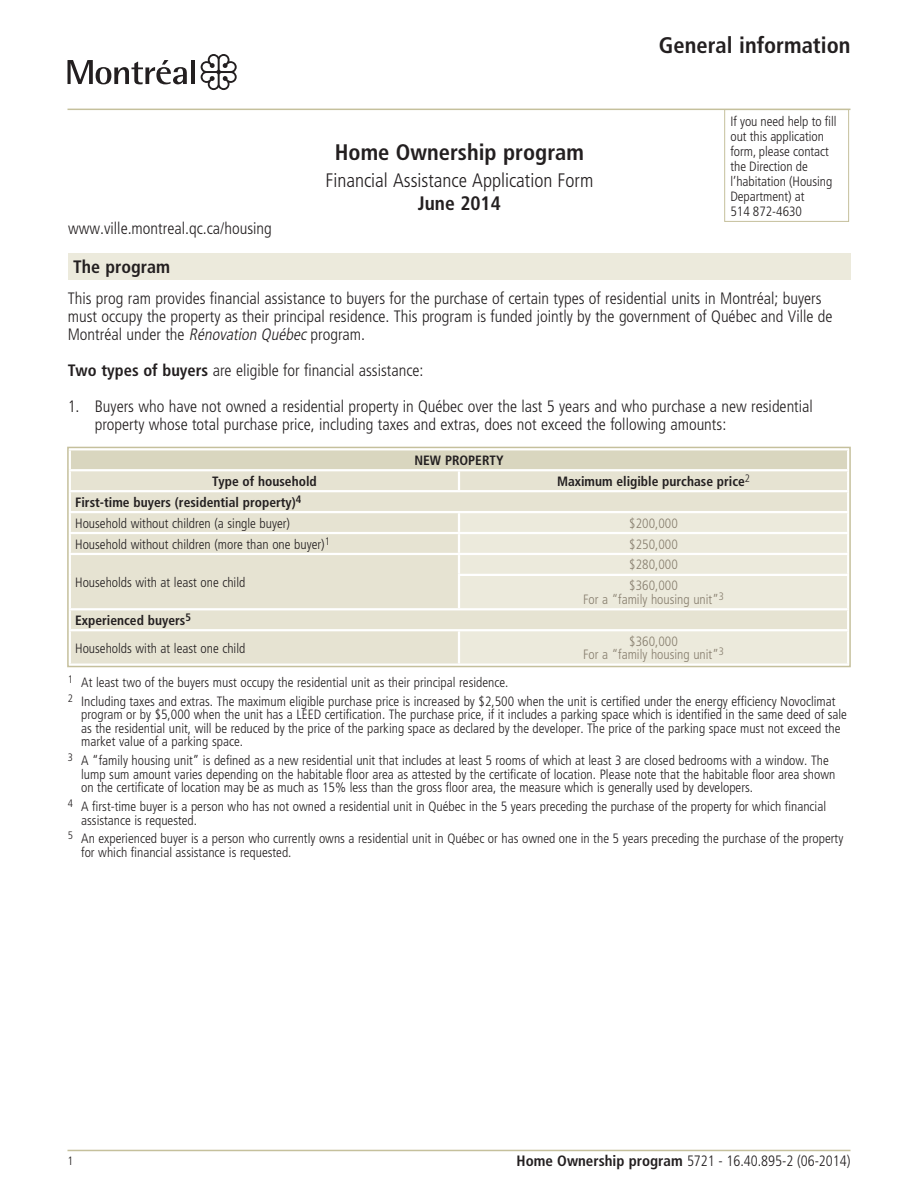
<style>
.page{position:relative;width:918px;height:1188px;background:#fff}
.page>*{position:absolute;margin:0;border:0;box-sizing:border-box;transform-origin:0 0}
.t1{font:700 condensed 22.5px "Frutiger";color:#231f20}
.t2{font:300 condensed 19.5px "Frutiger";color:#231f20}
.t3{font:700 condensed 19.5px "Frutiger";color:#231f20}
.t4{font:700 condensed 18px "Frutiger";color:#231f20}
.t5{font:300 condensed 16.5px/18px "Frutiger";color:#231f20}
.t6{font:300 condensed 15px "Frutiger";letter-spacing:-.005em;color:#231f20}
.t7{font:300 condensed 13.5px/13.5px "Frutiger";color:#231f20}
.t8{font:300 condensed 13.5px/20.9px "Frutiger";color:#887f6f}
.t9{font:700 condensed 13.5px "Frutiger";color:#231f20}
.t10{font:300 condensed 12px "Frutiger";color:#231f20}
.s1{font-style:italic}
.s2{font-weight:700}
</style>
<div class="page">
<svg style="left:68px;top:60px;width:119px;height:24px"></svg>
<hr style="left:191px;top:60px;width:4px;height:24px;background:#231f20">
<svg style="left:201px;top:54px;width:36px;height:36px"></svg>
<hr style="left:68px;top:109px;width:782px;height:1px;background:#c5c09c">
<div style="left:68px;top:253px;width:783px;height:27px;background:#eceadc"></div>
<hr style="left:68px;top:1150px;width:782px;height:1px;background:#c5c09c">
<div style="left:70px;top:449px;width:778px;height:21px;background:#d9d6bf"></div>
<div style="left:71px;top:471px;width:776px;height:193px;background:#e6e3d2"></div>
<svg style="left:459px;top:513px;width:388px;height:151px;background:#ebe9db"></svg>
<hr style="left:69px;top:469px;width:390px;height:2px;background:#fff">
<hr style="left:459px;top:469px;width:390px;height:2px;background:#fff">
<svg style="left:458px;top:471px;width:2px;height:19px"></svg>
<hr style="left:69px;top:490px;width:390px;height:2px;background:#fff">
<hr style="left:459px;top:490px;width:390px;height:2px;background:#fff">
<hr style="left:69px;top:511px;width:390px;height:2px;background:#fff">
<hr style="left:459px;top:511px;width:390px;height:2px;background:#fff">
<hr style="left:69px;top:532px;width:390px;height:2px;background:#fff">
<svg style="left:70px;top:450px;width:1px;height:43px"></svg>
<hr style="left:459px;top:532px;width:390px;height:2px;background:#fff">
<hr style="left:69px;top:553px;width:390px;height:2px;background:#fff">
<hr style="left:459px;top:553px;width:390px;height:2px;background:#fff">
<svg style="left:458px;top:513px;width:2px;height:61px"></svg>
<svg style="left:847px;top:450px;width:1px;height:43px"></svg>
<hr style="left:458px;top:574px;width:391px;height:2px;background:#fff">
<hr style="left:458px;top:576px;width:2px;height:32px;background:#fff">
<hr style="left:69px;top:608px;width:390px;height:2px;background:#fff">
<hr style="left:459px;top:608px;width:390px;height:2px;background:#fff">
<hr style="left:69px;top:629px;width:390px;height:2px;background:#fff">
<hr style="left:459px;top:629px;width:390px;height:2px;background:#fff">
<hr style="left:458px;top:631px;width:2px;height:33px;background:#fff">
<div style="left:67px;top:447px;width:784px;height:220px;border:2px solid #c5c09c"></div>
<div style="left:724px;top:109px;width:125px;height:113px;border:1px solid #c5c09c"></div>
<h1 class="t1" style="left:335px;top:138px;width:251px">Home Ownership program</h1>
<h2 class="t2" style="left:325px;top:170px;width:269px">Financial Assistance Application Form</h2>
<h2 class="t3" style="left:418px;top:192px;width:84px">June 2014</h2>
<h1 class="t1" style="left:659px;top:32px;width:193px">General information</h1>
<p class="t7" style="left:730px;top:114px;width:108px;line-height:15px">If you need help to fill out this application form, please contact the Direction de l’habitation (Housing<br>Department) at<br>514 872-4630</p>
<p class="t5" style="left:68px;top:219px;width:205px">www.ville.montreal.qc.ca/housing</p>
<h3 class="t4" style="left:73px;top:256px;width:98px">The program</h3>
<p class="t5" style="left:68px;top:290px;width:766px">This prog ram provides financial assistance to buyers for the purchase of certain types of residential units in Montréal; buyers must occupy the property as their principal residence. This program is funded jointly by the government of Québec and Ville de<br>Montréal under the <span class="s1">Rénovation Québec</span>program.</p>
<p class="t5" style="left:68px;top:362px;width:357px"><span class="s2">Two types of buyers</span> are eligible for financial assistance:</p>
<p class="t5" style="left:95px;top:398px;width:720px;text-indent:-27px">1. Buyers who have not owned a residential property in Québec over the last 5 years and who purchase a new residential property whose total purchase price, including taxes and extras, does not exceed the following amounts:</p>
<p class="t9" style="left:414px;top:452px;width:91px">NEW PROPERTY</p>
<p class="t9" style="left:212px;top:473px;width:106px">Type of household</p>
<p class="t9" style="left:557px;top:473px;width:195px">Maximum eligible purchase price<sup>2</sup></p>
<p class="t7" style="left:75px;top:492px;width:228px;line-height:20.9px"><span class="s2">First-time buyers (residential property)</span><sup>4<br></sup>Household without children (a single buyer)</p>
<p class="t8" style="left:629px;top:513px;width:50px">$200,000</p>
<p class="t7" style="left:75px;top:537px;width:256px">Household without children (more than one buyer)<sup>1</sup></p>
<p class="t8" style="left:629px;top:534px;width:50px">$250,000</p>
<p class="t7" style="left:75px;top:575px;width:172px">Households with at least one child</p>
<p class="t8" style="left:629px;top:555px;width:50px">$280,000 $360,000</p>
<p class="t8" style="left:583px;top:589px;width:142px">For a “family housing unit”<sup>3</sup></p>
<p class="t7" style="left:75px;top:607px;width:172px;line-height:27.6px"><span class="s2">Experienced buyers</span><sup>5<br></sup>Households with at least one child</p>
<p class="t8" style="left:583px;top:635px;width:142px;line-height:13.5px;text-align:center">$360,000<br>For a “family housing unit”<sup>3</sup></p>
<p class="t7" style="left:68px;top:673px;width:769px;line-height:18.9px"><sup>1</sup> At least two of the buyers must occupy the residential unit as their principal residence.<br><sup>2</sup> Including taxes and extras. The maximum eligible purchase price is increased by $2,500 when the unit is certified under the energy efficiency Novoclimat</p>
<p class="t7" style="left:81px;top:708px;width:767px">program or by $5,000 when the unit has a LEED certification. The purchase price, if it includes a parking space which is identified in the same deed of sale as the residential unit, will be reduced by the price of the parking space as declared by the developer. The price of the parking space must not exceed the market value of a parking space.</p>
<p class="t7" style="left:81px;top:754px;width:756px;text-indent:-14px"><sup>3</sup> A “family housing unit” is defined as a new residential unit that includes at least 5 rooms of which at least 3 are closed bedrooms with a window. The lump sum amount varies depending on the habitable floor area as attested by the certificate of location. Please note that the habitable floor area shown on the certificate of location may be as much as 15% less than the gross floor area, the measure which is generally used by developers.</p>
<p class="t7" style="left:81px;top:800px;width:746px;text-indent:-14px"><sup>4</sup> A first-time buyer is a person who has not owned a residential unit in Québec in the 5 years preceding the purchase of the property for which financial assistance is requested.</p>
<p class="t7" style="left:81px;top:832px;width:764px;text-indent:-14px"><sup>5</sup> An experienced buyer is a person who currently owns a residential unit in Québec or has owned one in the 5 years preceding the purchase of the property for which financial assistance is requested.</p>
<p class="t10" style="left:68px;top:1154px;width:7px">1</p>
<p class="t6" style="left:517px;top:1152px;width:335px"><span class="s2">Home Ownership program</span> 5721 - 16.40.895-2 (06-2014)</p>
</div>
